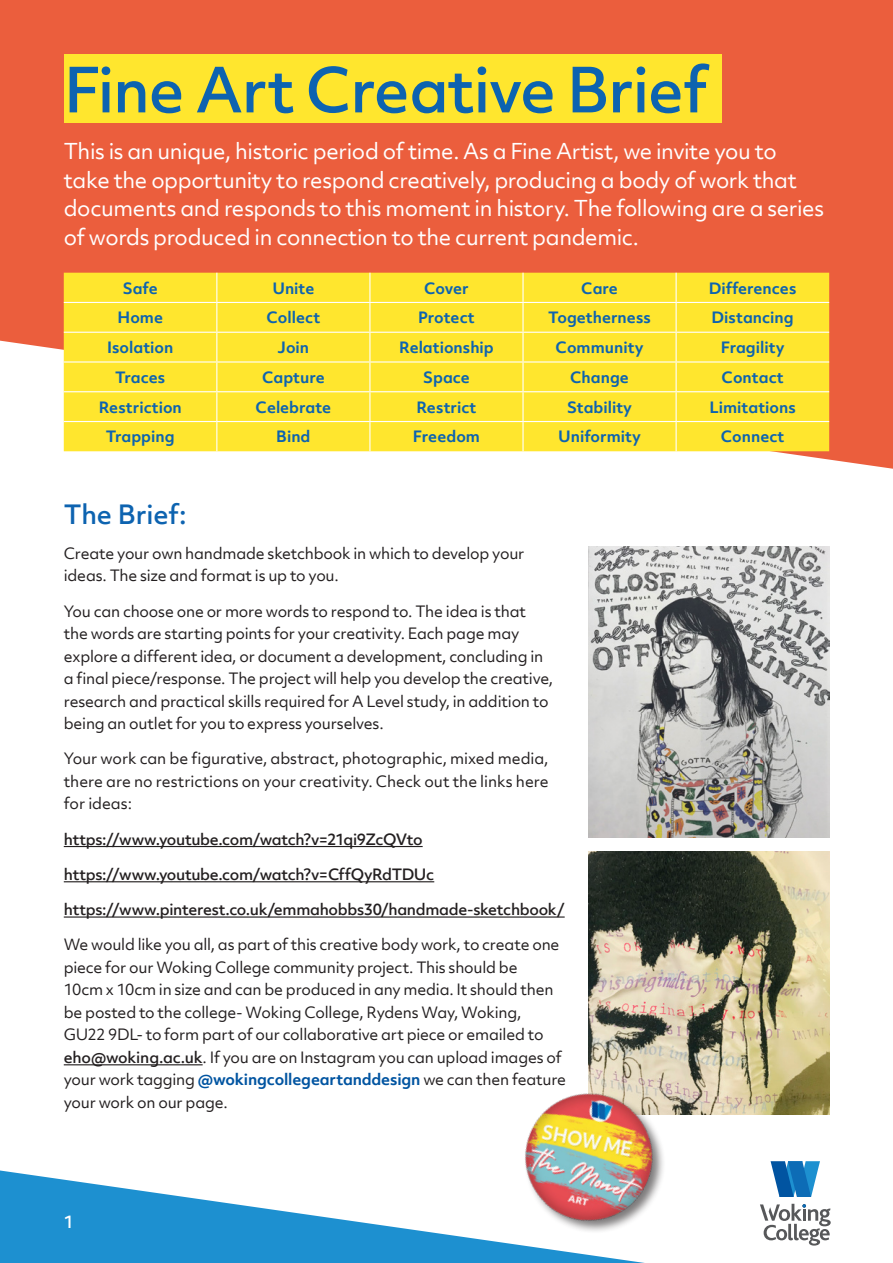
<style>
.page{position:relative;width:893px;height:1263px;background:#fff}
.page>*{position:absolute;margin:0;border:0;box-sizing:border-box;transform-origin:0 0}
.t1{font:500 60px "Objektiv Mk 2";letter-spacing:-.02em;color:#0d63b0}
.t2{font:500 25.5px "Objektiv Mk 2";letter-spacing:-.005em;color:#0d63b0}
.t3{font:21px/28.5px "Objektiv Mk 2";letter-spacing:-.02em;color:#fff}
.t4{font:500 16.5px "Objektiv Mk 2";color:#fff}
.t5{font:15px/22.5px "Objektiv Mk 2";letter-spacing:-.015em;color:#231f20}
.t6{font:700 15px "Objektiv Mk 2";color:#0d63b0}
.t7{font:500 15px "Objektiv Mk 2";letter-spacing:-.025em;color:#231f20}
.s1{font-weight:500}
.s2{font-weight:700;color:#0154a1}
</style>
<div class="page">
<svg style="left:0;top:0;width:893px;height:469px;background:#ec6d4e"></svg>
<svg style="left:0;top:1170px;width:480px;height:93px;fill:#1d90d0"></svg>
<div style="left:64px;top:54px;width:657px;height:68px;background:#ffe62e"></div>
<hr style="left:64px;top:846px;width:359px;height:1px;background:#231f20">
<hr style="left:64px;top:881px;width:370px;height:1px;background:#231f20">
<hr style="left:64px;top:916px;width:501px;height:2px;background:#231f20">
<hr style="left:64px;top:1064px;width:139px;height:1px;background:#231f20">
<div style="left:64px;top:273px;width:765px;height:178px;background:#ffe62e"></div>
<hr style="left:522px;top:273px;width:2px;height:29px;background:#fff">
<hr style="left:64px;top:302px;width:153px;height:1px;background:#fff">
<hr style="left:217px;top:302px;width:153px;height:1px;background:#fff">
<hr style="left:370px;top:302px;width:153px;height:1px;background:#fff">
<hr style="left:523px;top:302px;width:153px;height:1px;background:#fff">
<hr style="left:522px;top:303px;width:2px;height:29px;background:#fff">
<hr style="left:676px;top:302px;width:153px;height:1px;background:#fff">
<hr style="left:64px;top:332px;width:153px;height:1px;background:#fff">
<hr style="left:217px;top:332px;width:153px;height:1px;background:#fff">
<hr style="left:370px;top:332px;width:153px;height:1px;background:#fff">
<hr style="left:523px;top:332px;width:153px;height:1px;background:#fff">
<hr style="left:522px;top:333px;width:2px;height:28px;background:#fff">
<hr style="left:676px;top:332px;width:153px;height:1px;background:#fff">
<hr style="left:64px;top:361px;width:153px;height:2px;background:#fff">
<hr style="left:217px;top:361px;width:153px;height:2px;background:#fff">
<hr style="left:370px;top:361px;width:153px;height:2px;background:#fff">
<hr style="left:523px;top:361px;width:153px;height:2px;background:#fff">
<hr style="left:522px;top:363px;width:2px;height:28px;background:#fff">
<hr style="left:676px;top:361px;width:153px;height:2px;background:#fff">
<hr style="left:64px;top:391px;width:153px;height:1px;background:#fff">
<hr style="left:217px;top:391px;width:153px;height:1px;background:#fff">
<hr style="left:370px;top:391px;width:153px;height:1px;background:#fff">
<hr style="left:523px;top:391px;width:153px;height:1px;background:#fff">
<hr style="left:522px;top:392px;width:2px;height:29px;background:#fff">
<hr style="left:676px;top:391px;width:153px;height:1px;background:#fff">
<hr style="left:64px;top:421px;width:153px;height:1px;background:#fff">
<hr style="left:217px;top:421px;width:153px;height:1px;background:#fff">
<svg style="left:216px;top:273px;width:1px;height:178px"></svg>
<hr style="left:370px;top:421px;width:153px;height:1px;background:#fff">
<svg style="left:369px;top:273px;width:1px;height:178px"></svg>
<hr style="left:523px;top:421px;width:153px;height:1px;background:#fff">
<hr style="left:522px;top:422px;width:2px;height:29px;background:#fff">
<hr style="left:676px;top:421px;width:153px;height:1px;background:#fff">
<svg style="left:676px;top:273px;width:1px;height:178px"></svg>
<img style="left:588px;top:546px;width:241px;height:292px">
<img style="left:588px;top:851px;width:241px;height:263px">
<img style="left:480px;top:1051px;width:219px;height:212px">
<svg style="left:771px;top:1161px;width:49px;height:36px"></svg>
<svg style="left:760px;top:1204px;width:71px;height:41px"></svg>
<p class="t1" style="left:64px;top:48px;width:646px">Fine Art Creative Brief</p>
<p class="t3" style="left:64px;top:137px;width:762px">This is an unique, historic period of time. As a Fine Artist, we invite you to take the opportunity to respond creatively, producing a body of work that documents and responds to this moment in history. The following are a series of words produced in connection to the current pandemic.</p>
<p class="t6" style="left:123px;top:277px;width:36px">Safe</p>
<p class="t6" style="left:272px;top:277px;width:44px">Unite</p>
<p class="t6" style="left:424px;top:277px;width:46px">Cover</p>
<p class="t6" style="left:581px;top:277px;width:38px">Care</p>
<p class="t6" style="left:709px;top:277px;width:89px">Differences</p>
<p class="t6" style="left:118px;top:307px;width:47px">Home</p>
<p class="t6" style="left:266px;top:307px;width:55px">Collect</p>
<p class="t6" style="left:418px;top:307px;width:58px">Protect</p>
<p class="t6" style="left:548px;top:307px;width:104px">Togetherness</p>
<p class="t6" style="left:712px;top:307px;width:84px">Distancing</p>
<p class="t6" style="left:107px;top:337px;width:68px">Isolation</p>
<p class="t6" style="left:278px;top:337px;width:33px">Join</p>
<p class="t6" style="left:399px;top:337px;width:96px">Relationship</p>
<p class="t6" style="left:556px;top:337px;width:89px">Community</p>
<p class="t6" style="left:721px;top:337px;width:65px">Fragility</p>
<p class="t6" style="left:115px;top:367px;width:51px">Traces</p>
<p class="t6" style="left:262px;top:367px;width:64px">Capture</p>
<p class="t6" style="left:423px;top:367px;width:48px">Space</p>
<p class="t6" style="left:570px;top:367px;width:60px">Change</p>
<p class="t6" style="left:722px;top:367px;width:64px">Contact</p>
<p class="t6" style="left:99px;top:396px;width:85px">Restriction</p>
<p class="t6" style="left:256px;top:396px;width:77px">Celebrate</p>
<p class="t6" style="left:416px;top:396px;width:62px">Restrict</p>
<p class="t6" style="left:567px;top:396px;width:67px">Stability</p>
<p class="t6" style="left:709px;top:396px;width:88px">Limitations</p>
<p class="t6" style="left:106px;top:426px;width:70px">Trapping</p>
<p class="t6" style="left:276px;top:426px;width:36px">Bind</p>
<p class="t6" style="left:413px;top:426px;width:69px">Freedom</p>
<p class="t6" style="left:558px;top:426px;width:84px">Uniformity</p>
<p class="t6" style="left:721px;top:426px;width:65px">Connect</p>
<p class="t2" style="left:64px;top:496px;width:124px">The Brief:</p>
<p class="t5" style="left:64px;top:542px;width:462px">Create your own handmade sketchbook in which to develop your ideas. The size and format is up to you.</p>
<p class="t5" style="left:64px;top:599px;width:491px">You can choose one or more words to respond to. The idea is that the words are starting points for your creativity. Each page may explore a different idea, or document a development, concluding in a final piece/response. The project will help you develop the creative, research and practical skills required for A Level study, in addition to being an outlet for you to express yourselves.</p>
<p class="t5" style="left:64px;top:747px;width:486px;text-align:justify">Your work can be figurative, abstract, photographic, mixed media, there are no restrictions on your creativity. Check out the links here for ideas:</p>
<p class="t7" style="left:64px;top:828px;width:360px">https://www.youtube.com/watch?v=21qi9ZcQVto</p>
<p class="t7" style="left:64px;top:864px;width:372px">https://www.youtube.com/watch?v=CffQyRdTDUc</p>
<p class="t7" style="left:64px;top:899px;width:502px">https://www.pinterest.co.uk/emmahobbs30/handmade-sketchbook/</p>
<p class="t5" style="left:64px;top:933px;width:504px">We would like you all, as part of this creative body work, to create one piece for our Woking College community project. This should be<br>10cm x 10cm in size and can be produced in any media. It should then be posted to the college- Woking College, Rydens Way, Woking, GU22 9DL- to form part of our collaborative art piece or emailed to <span class="s1">eho@woking.ac.uk</span>. If you are on Instagram you can upload images of your work tagging <span class="s2">@wokingcollegeartanddesign</span> we can then feature your work on our page.</p>
<p class="t4" style="left:64px;top:1210px;width:12px">1</p>
</div>
